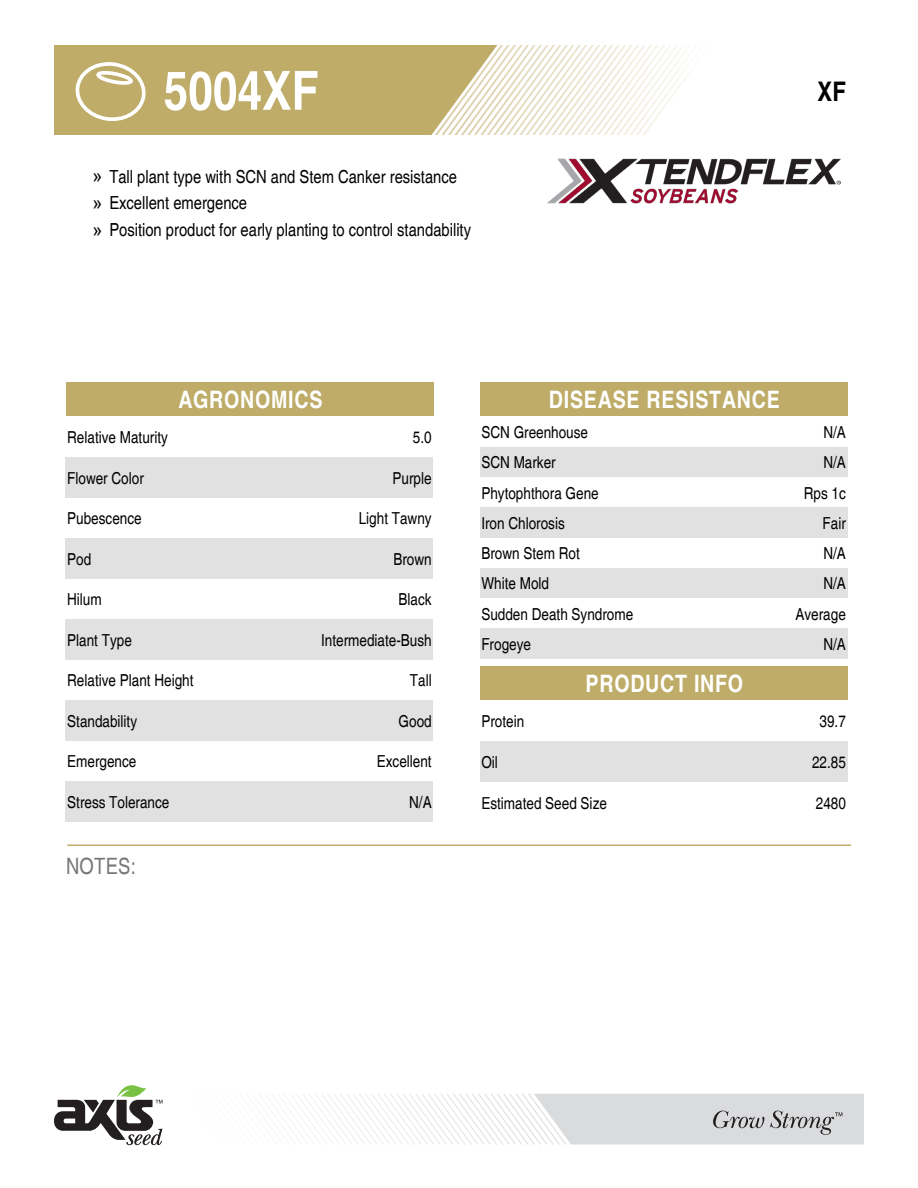
<style>
.page{position:relative;width:918px;height:1188px;background:#fff}
.page>*{position:absolute;margin:0;border:0;box-sizing:border-box;transform-origin:0 0}
.t1{font:700 54px "Helvetica Narrow";color:#fff}
.t2{font:700 27px "Helvetica Narrow";color:#000}
.t3{font:700 condensed 24px "Helvetica";letter-spacing:.03em;color:#fff}
.t4{font:condensed 22.5px "Helvetica";letter-spacing:.01em;color:#76787b}
.t5{font:18px/26.7px "Helvetica Narrow";color:#000}
.t6{font:16.5px "Helvetica Narrow";color:#000}
.s1{font-family:"Arial"}
</style>
<div class="page">
<div style="left:67px;top:382px;width:367px;height:34px;background:#beac68"></div>
<div style="left:481px;top:382px;width:367px;height:34px;background:#beac68"></div>
<div style="left:481px;top:666px;width:367px;height:34px;background:#beac68"></div>
<svg style="left:279px;top:1094px;width:585px;height:51px"></svg>
<hr style="left:67px;top:844px;width:784px;height:2px;background:#beac68">
<svg style="left:54px;top:1085px;width:109px;height:60px"></svg>
<svg style="left:54px;top:45px;width:629px;height:90px"></svg>
<div style="left:66px;top:458px;width:367px;height:40px;background:#e1e1e1"></div>
<div style="left:66px;top:538px;width:367px;height:41px;background:#e1e1e1"></div>
<div style="left:66px;top:620px;width:367px;height:40px;background:#e1e1e1"></div>
<div style="left:66px;top:700px;width:367px;height:41px;background:#e1e1e1"></div>
<div style="left:66px;top:782px;width:367px;height:40px;background:#e1e1e1"></div>
<div style="left:480px;top:741px;width:367px;height:41px;background:#e1e1e1"></div>
<div style="left:480px;top:447px;width:367px;height:30px;background:#e1e1e1"></div>
<div style="left:480px;top:508px;width:367px;height:30px;background:#e1e1e1"></div>
<div style="left:480px;top:568px;width:367px;height:30px;background:#e1e1e1"></div>
<div style="left:480px;top:629px;width:367px;height:30px;background:#e1e1e1"></div>
<img style="left:547px;top:158px;width:293px;height:46px">
<p class="t1" style="left:164px;top:58px;width:157px">5004XF</p>
<p class="t2" style="left:818px;top:75px;width:30px">XF</p>
<p class="t5" style="left:93px;top:163px;width:380px"><span class="s1">»</span> Tall plant type with SCN and Stem Canker resistance <span class="s1">»</span> Excellent emergence<br><span class="s1">»</span> Position product for early planting to control standability</p>
<h3 class="t3" style="left:178px;top:385px;width:146px">AGRONOMICS</h3>
<h3 class="t3" style="left:549px;top:385px;width:232px">DISEASE RESISTANCE</h3>
<p class="t6" style="left:67px;top:428px;width:102px">Relative Maturity</p>
<p class="t6" style="left:413px;top:428px;width:20px">5.0</p>
<p class="t6" style="left:67px;top:468px;width:78px">Flower Color</p>
<p class="t6" style="left:393px;top:468px;width:41px">Purple</p>
<p class="t6" style="left:67px;top:509px;width:76px">Pubescence</p>
<p class="t6" style="left:359px;top:509px;width:74px">Light Tawny</p>
<p class="t6" style="left:67px;top:549px;width:26px">Pod</p>
<p class="t6" style="left:393px;top:549px;width:40px">Brown</p>
<p class="t6" style="left:67px;top:590px;width:36px">Hilum</p>
<p class="t6" style="left:399px;top:590px;width:35px">Black</p>
<p class="t6" style="left:67px;top:630px;width:66px">Plant Type</p>
<p class="t6" style="left:321px;top:630px;width:112px">Intermediate-Bush</p>
<p class="t6" style="left:67px;top:671px;width:128px">Relative Plant Height</p>
<p class="t6" style="left:410px;top:671px;width:23px">Tall</p>
<p class="t6" style="left:67px;top:711px;width:71px">Standability</p>
<p class="t6" style="left:399px;top:711px;width:35px">Good</p>
<p class="t6" style="left:67px;top:752px;width:71px">Emergence</p>
<p class="t6" style="left:377px;top:752px;width:56px">Excellent</p>
<p class="t6" style="left:67px;top:792px;width:104px">Stress Tolerance</p>
<p class="t6" style="left:409px;top:792px;width:24px">N/A</p>
<h3 class="t4" style="left:66px;top:853px;width:71px">NOTES:</h3>
<p class="t6" style="left:481px;top:423px;width:108px">SCN Greenhouse</p>
<p class="t6" style="left:823px;top:423px;width:24px">N/A</p>
<p class="t6" style="left:481px;top:453px;width:76px">SCN Marker</p>
<p class="t6" style="left:823px;top:453px;width:24px">N/A</p>
<p class="t6" style="left:481px;top:483px;width:119px">Phytophthora Gene</p>
<p class="t6" style="left:804px;top:483px;width:44px">Rps 1c</p>
<p class="t6" style="left:481px;top:513px;width:85px">Iron Chlorosis</p>
<p class="t6" style="left:823px;top:513px;width:25px">Fair</p>
<p class="t6" style="left:481px;top:544px;width:100px">Brown Stem Rot</p>
<p class="t6" style="left:823px;top:544px;width:24px">N/A</p>
<p class="t6" style="left:481px;top:574px;width:69px">White Mold</p>
<p class="t6" style="left:823px;top:574px;width:24px">N/A</p>
<p class="t6" style="left:481px;top:604px;width:153px">Sudden Death Syndrome</p>
<p class="t6" style="left:796px;top:604px;width:52px">Average</p>
<p class="t6" style="left:481px;top:634px;width:51px">Frogeye</p>
<p class="t6" style="left:823px;top:634px;width:24px">N/A</p>
<h3 class="t3" style="left:586px;top:669px;width:159px">PRODUCT INFO</h3>
<p class="t6" style="left:481px;top:712px;width:44px">Protein</p>
<p class="t6" style="left:820px;top:712px;width:28px">39.7</p>
<p class="t6" style="left:481px;top:752px;width:18px">Oil</p>
<p class="t6" style="left:812px;top:752px;width:35px">22.85</p>
<p class="t6" style="left:481px;top:793px;width:127px">Estimated Seed Size</p>
<p class="t6" style="left:816px;top:793px;width:32px">2480</p>
</div>
